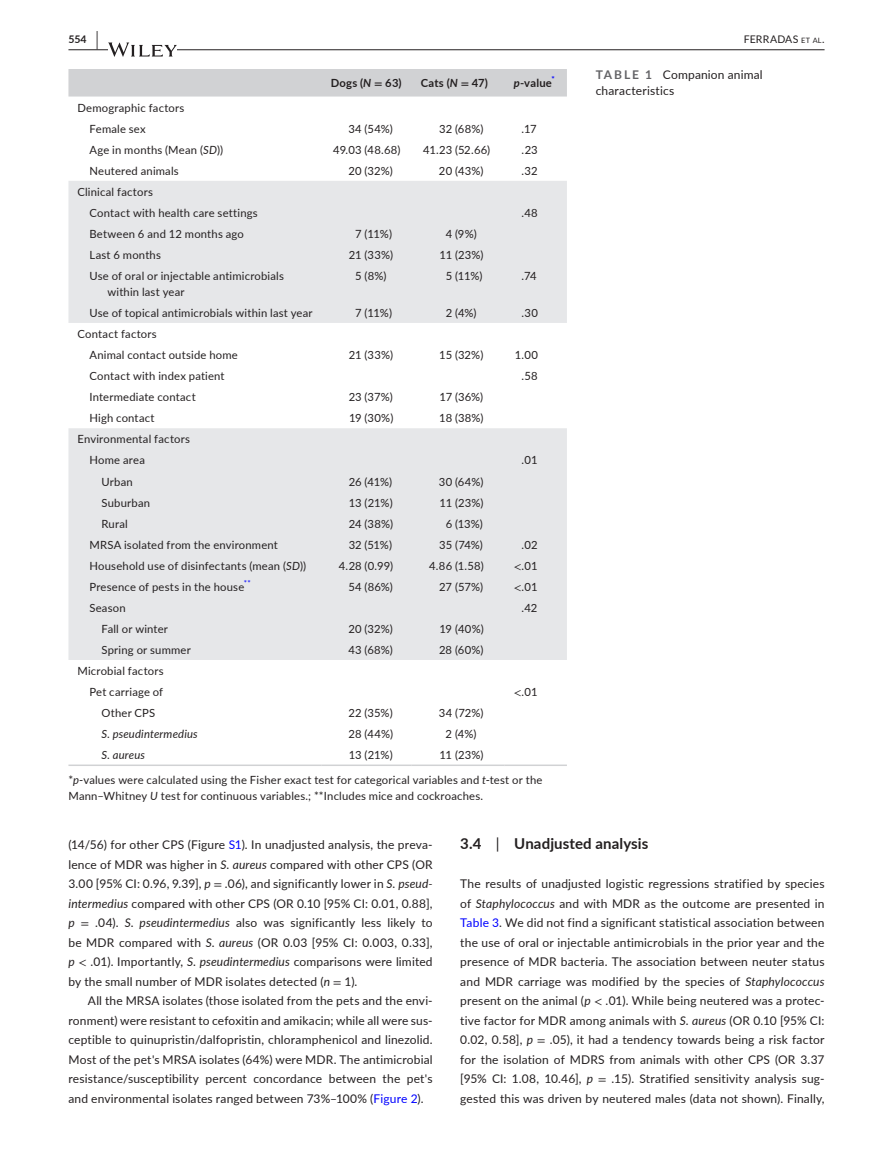
<style>
.page{position:relative;width:893px;height:1174px;background:#fff}
.page>*{position:absolute;margin:0;border:0;box-sizing:border-box;transform-origin:0 0}
.t1{font:700 15px "Lato";letter-spacing:.01em;color:#231f20}
.t2{font:12px/19.5px "Lato";letter-spacing:.015em;color:#231f20;text-align:justify}
.t3{font:11.25px/21px "Lato";letter-spacing:.015em;color:#231f20}
.t4{font:700 11.25px "Lato";letter-spacing:.02em;color:#231f20}
.t5{font:italic 11.25px "Lato";letter-spacing:.015em;color:#231f20}
.t6{font:10.5px "Lato";letter-spacing:.02em;color:#231f20}
.t7{font:700 10.5px "Lato";color:#231f20}
.t8{font:7.8px "Lato";color:#00f}
.t9{font:700 7.8px "Lato";color:#00f}
.s1{font-size:19.5px}
.s2{font-size:7.35px}
.s3{font-style:italic}
.s4{font-family:"STIX"}
.s5{font-weight:700;color:#636366}
.s6{color:#00f}
.s7{font-weight:400}
</style>
<div class="page">
<hr style="left:68px;top:49px;width:756px;height:1px;background:#231f20">
<svg style="left:108px;top:42px;width:69px;height:15px"></svg>
<div style="left:68px;top:69px;width:499px;height:28px;background:#d1d2d4"></div>
<svg style="left:68px;top:181px;width:499px;height:479px;fill:#e6e7e9"></svg>
<hr style="left:68px;top:764px;width:254px;height:2px;background:#d1d2d4">
<hr style="left:322px;top:764px;width:90px;height:2px;background:#d1d2d4">
<hr style="left:412px;top:764px;width:93px;height:2px;background:#d1d2d4">
<hr style="left:505px;top:764px;width:62px;height:2px;background:#d1d2d4">
<p class="t7" style="left:68px;top:31px;width:31px">554 <span class="s1">|</span></p>
<p class="t6" style="left:744px;top:31px;width:82px">FERRADAS <span class="s2">et al</span>.</p>
<p class="t3" style="left:89px;top:97px;width:97px;text-indent:-12px">Demographic factors<br>Female sex</p>
<p class="t9" style="left:552px;top:74px;width:5px">*</p>
<p class="t4" style="left:331px;top:75px;width:72px">Dogs (<span class="s3">N</span> <span class="s4">=</span> 63)</p>
<p class="t4" style="left:421px;top:75px;width:69px">Cats (<span class="s3">N</span> <span class="s4">=</span> 47)</p>
<p class="t4" style="left:514px;top:75px;width:40px"><span class="s3">p</span>-value</p>
<p class="t3" style="left:348px;top:118px;width:46px">34 (54%)</p>
<p class="t3" style="left:439px;top:118px;width:46px">32 (68%)</p>
<p class="t3" style="left:522px;top:118px;width:17px">.17</p>
<p class="t3" style="left:89px;top:139px;width:135px">Age in months (Mean (<span class="s3">SD</span>))</p>
<p class="t3" style="left:333px;top:139px;width:69px">49.03 (48.68)</p>
<p class="t3" style="left:423px;top:139px;width:68px">41.23 (52.66)</p>
<p class="t3" style="left:522px;top:139px;width:18px">.23</p>
<p class="t3" style="left:89px;top:160px;width:91px">Neutered animals</p>
<p class="t3" style="left:349px;top:160px;width:46px">20 (32%)</p>
<p class="t3" style="left:439px;top:160px;width:46px">20 (43%)</p>
<p class="t3" style="left:522px;top:160px;width:18px">.32</p>
<p class="t3" style="left:89px;top:181px;width:170px;text-indent:-12px">Clinical factors<br>Contact with health care settings</p>
<p class="t3" style="left:522px;top:202px;width:18px">.48</p>
<p class="t3" style="left:89px;top:223px;width:156px">Between 6 and 12 months ago</p>
<p class="t3" style="left:355px;top:223px;width:38px">7 (11%)</p>
<p class="t3" style="left:446px;top:223px;width:33px">4 (9%)</p>
<p class="t3" style="left:89px;top:244px;width:73px">Last 6 months</p>
<p class="t3" style="left:349px;top:244px;width:46px">21 (33%)</p>
<p class="t3" style="left:439px;top:244px;width:46px">11 (23%)</p>
<p class="t3" style="left:107px;top:268px;width:178px;line-height:15.8px;text-indent:-18px">Use of oral or injectable antimicrobials within last year</p>
<p class="t3" style="left:355px;top:265px;width:33px">5 (8%)</p>
<p class="t3" style="left:446px;top:265px;width:38px">5 (11%)</p>
<p class="t3" style="left:522px;top:265px;width:17px">.74</p>
<p class="t3" style="left:89px;top:302px;width:225px">Use of topical antimicrobials within last year</p>
<p class="t3" style="left:355px;top:302px;width:38px">7 (11%)</p>
<p class="t3" style="left:446px;top:302px;width:32px">2 (4%)</p>
<p class="t3" style="left:522px;top:302px;width:18px">.30</p>
<p class="t3" style="left:89px;top:323px;width:150px;text-indent:-12px">Contact factors<br>Animal contact outside home</p>
<p class="t3" style="left:349px;top:344px;width:46px">21 (33%)</p>
<p class="t3" style="left:439px;top:344px;width:46px">15 (32%)</p>
<p class="t3" style="left:515px;top:344px;width:25px">1.00</p>
<p class="t3" style="left:89px;top:365px;width:137px">Contact with index patient</p>
<p class="t3" style="left:522px;top:365px;width:18px">.58</p>
<p class="t3" style="left:89px;top:386px;width:108px">Intermediate contact</p>
<p class="t3" style="left:349px;top:386px;width:46px">23 (37%)</p>
<p class="t3" style="left:439px;top:386px;width:45px">17 (36%)</p>
<p class="t3" style="left:89px;top:407px;width:67px">High contact</p>
<p class="t3" style="left:349px;top:407px;width:46px">19 (30%)</p>
<p class="t3" style="left:439px;top:407px;width:46px">18 (38%)</p>
<p class="t3" style="left:89px;top:428px;width:102px;text-indent:-12px">Environmental factors<br>Home area</p>
<p class="t3" style="left:522px;top:449px;width:17px">.01</p>
<p class="t3" style="left:101px;top:470px;width:33px">Urban</p>
<p class="t3" style="left:349px;top:470px;width:45px">26 (41%)</p>
<p class="t3" style="left:439px;top:470px;width:46px">30 (64%)</p>
<p class="t3" style="left:101px;top:491px;width:50px">Suburban</p>
<p class="t3" style="left:349px;top:491px;width:45px">13 (21%)</p>
<p class="t3" style="left:439px;top:491px;width:46px">11 (23%)</p>
<p class="t3" style="left:101px;top:512px;width:28px">Rural</p>
<p class="t3" style="left:349px;top:512px;width:46px">24 (38%)</p>
<p class="t3" style="left:446px;top:512px;width:39px">6 (13%)</p>
<p class="t3" style="left:89px;top:533px;width:190px">MRSA isolated from the environment</p>
<p class="t3" style="left:349px;top:533px;width:45px">32 (51%)</p>
<p class="t3" style="left:439px;top:533px;width:45px">35 (74%)</p>
<p class="t3" style="left:522px;top:533px;width:18px">.02</p>
<p class="t3" style="left:89px;top:555px;width:218px">Household use of disinfectants (mean (<span class="s3">SD</span>))</p>
<p class="t3" style="left:339px;top:555px;width:56px">4.28 (0.99)</p>
<p class="t3" style="left:429px;top:555px;width:56px">4.86 (1.58)</p>
<p class="t3" style="left:514px;top:555px;width:25px"><span class="s4">&lt;</span>.01</p>
<p class="t3" style="left:89px;top:576px;width:156px">Presence of pests in the house</p>
<p class="t8" style="left:244px;top:577px;width:8px">**</p>
<p class="t3" style="left:348px;top:575px;width:46px">54 (86%)</p>
<p class="t3" style="left:439px;top:575px;width:46px">27 (57%)</p>
<p class="t3" style="left:514px;top:575px;width:25px"><span class="s4">&lt;</span>.01</p>
<p class="t3" style="left:89px;top:597px;width:38px">Season</p>
<p class="t3" style="left:522px;top:597px;width:17px">.42</p>
<p class="t3" style="left:101px;top:618px;width:68px">Fall or winter</p>
<p class="t3" style="left:349px;top:618px;width:46px">20 (32%)</p>
<p class="t3" style="left:439px;top:618px;width:46px">19 (40%)</p>
<p class="t3" style="left:101px;top:639px;width:91px">Spring or summer</p>
<p class="t3" style="left:348px;top:639px;width:46px">43 (68%)</p>
<p class="t3" style="left:439px;top:639px;width:46px">28 (60%)</p>
<p class="t3" style="left:77px;top:660px;width:88px;text-align:right">Microbial factors<br>Pet carriage of</p>
<p class="t3" style="left:514px;top:681px;width:25px"><span class="s4">&lt;</span>.01</p>
<p class="t3" style="left:101px;top:702px;width:55px">Other CPS</p>
<p class="t3" style="left:348px;top:702px;width:46px">22 (35%)</p>
<p class="t3" style="left:439px;top:702px;width:46px">34 (72%)</p>
<p class="t5" style="left:101px;top:726px;width:98px">S. pseudintermedius</p>
<p class="t3" style="left:349px;top:723px;width:46px">28 (44%)</p>
<p class="t3" style="left:446px;top:723px;width:32px">2 (4%)</p>
<p class="t5" style="left:101px;top:747px;width:45px">S. aureus</p>
<p class="t3" style="left:349px;top:744px;width:45px">13 (21%)</p>
<p class="t3" style="left:439px;top:744px;width:46px">11 (23%)</p>
<p class="t3" style="left:68px;top:771px;width:475px;line-height:15.8px">*<span class="s3">p</span>-values were calculated using the Fisher exact test for categorical variables and <span class="s3">t</span>-test or the<br>Mann–Whitney <span class="s3">U</span> test for continuous variables.; **Includes mice and cockroaches.</p>
<p class="t2" style="left:596px;top:66px;width:168px;line-height:16.5px"><span class="s5">TABLE 1</span> Companion animal characteristics</p>
<p class="t2" style="left:68px;top:834px;width:366px">(14/56) for other CPS (Figure <span class="s6">S1</span>). In unadjusted analysis, the preva&shy;lence of MDR was higher in <span class="s3">S. aureus</span> compared with other CPS (OR 3.00 [95% CI: 0.96, 9.39], <span class="s3">p</span> <span class="s4">=</span> .06), and significantly lower in <span class="s3">S. pseud&shy;intermedius</span> compared with other CPS (OR 0.10 [95% CI: 0.01, 0.88], <span class="s3">p</span> <span class="s4">=</span> .04). <span class="s3">S. pseudintermedius</span> also was significantly less likely to be MDR compared with <span class="s3">S. aureus</span> (OR 0.03 [95% CI: 0.003, 0.33], <span class="s3">p</span> <span class="s4">&lt;</span> .01). Importantly, <span class="s3">S. pseudintermedius</span> comparisons were limited by the small number of MDR isolates detected (<span class="s3">n</span> <span class="s4">=</span> 1).</p>
<p class="t2" style="left:68px;top:990px;width:366px;text-indent:20px">All the MRSA isolates (those isolated from the pets and the envi&shy;ronment) were resistant to cefoxitin and amikacin; while all were sus&shy;ceptible to quinupristin/dalfopristin, chloramphenicol and linezolid.<br>Most of the pet's MRSA isolates (64%) were MDR. The antimicrobial resistance/susceptibility percent concordance between the pet's and environmental isolates ranged between 73%–100% (<span class="s6">Figure 2</span>).</p>
<p class="t1" style="left:460px;top:833px;width:190px">3.4 <span class="s7">|</span> Unadjusted analysis</p>
<p class="t2" style="left:460px;top:873px;width:366px">The results of unadjusted logistic regressions stratified by species of <span class="s3">Staphylococcus</span> and with MDR as the outcome are presented in <span class="s6">Table 3</span>. We did not find a significant statistical association between the use of oral or injectable antimicrobials in the prior year and the presence of MDR bacteria. The association between neuter status and MDR carriage was modified by the species of <span class="s3">Staphylococcus </span>present on the animal (<span class="s3">p</span> <span class="s4">&lt;</span> .01). While being neutered was a protec&shy;tive factor for MDR among animals with <span class="s3">S. aureus</span> (OR 0.10 [95% CI:<br>0.02, 0.58], <span class="s3">p</span> <span class="s4">=</span> .05), it had a tendency towards being a risk factor for the isolation of MDRS from animals with other CPS (OR 3.37 [95% CI: 1.08, 10.46], <span class="s3">p</span> <span class="s4">=</span> .15). Stratified sensitivity analysis sug&shy;gested this was driven by neutered males (data not shown). Finally,</p>
</div>
